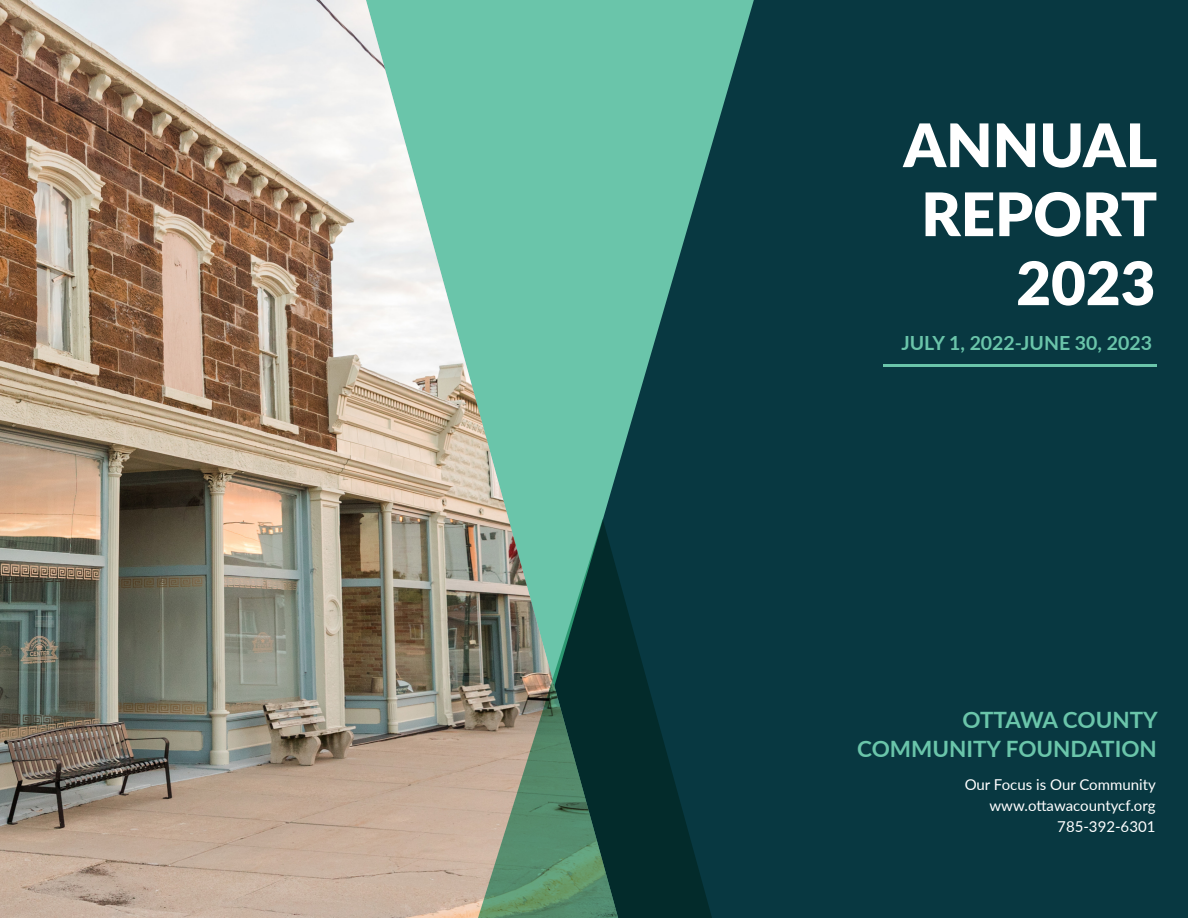
<style>
.page{position:relative;width:1188px;height:918px;background:#083841}
.page>*{position:absolute;margin:0;border:0;box-sizing:border-box;transform-origin:0 0}
.BIG_TITLE{font:900 60px "Lato";color:#fff}
.Bold_Quote{font:700 22.5px/28.5px "Lato";color:#6ac5aa;text-align:right}
.Bold_Quote-2{font:700 19.5px "Lato";color:#6ac5aa}
.Small_content_light{font:15px "Lato";color:#fff}
</style>
<div class="page">
<svg style="left:618px;top:0;width:136px;height:467px"></svg>
<img style="left:0;top:0;width:618px;height:918px">
<hr style="left:883px;top:364px;width:274px;height:2px;background:#6ac5aa">
<svg style="left:465px;top:519px;width:247px;height:399px"></svg>
<p class="BIG_TITLE" style="left:903px;top:100px;width:255px">ANNUAL</p>
<p class="BIG_TITLE" style="left:921px;top:169px;width:237px">REPORT</p>
<p class="BIG_TITLE" style="left:1016px;top:238px;width:141px">2023</p>
<p class="Bold_Quote-2" style="left:901px;top:329px;width:252px">JULY 1, 2022-JUNE 30, 2023</p>
<p class="Bold_Quote" style="left:857px;top:705px;width:302px">OTTAWA COUNTY<br>COMMUNITY FOUNDATION</p>
<p class="Small_content_light" style="left:965px;top:774px;width:193px">Our Focus is Our Community</p>
<p class="Small_content_light" style="left:989px;top:795px;width:168px">www.ottawacountycf.org</p>
<p class="Small_content_light" style="left:1057px;top:816px;width:100px">785-392-6301</p>
</div>
